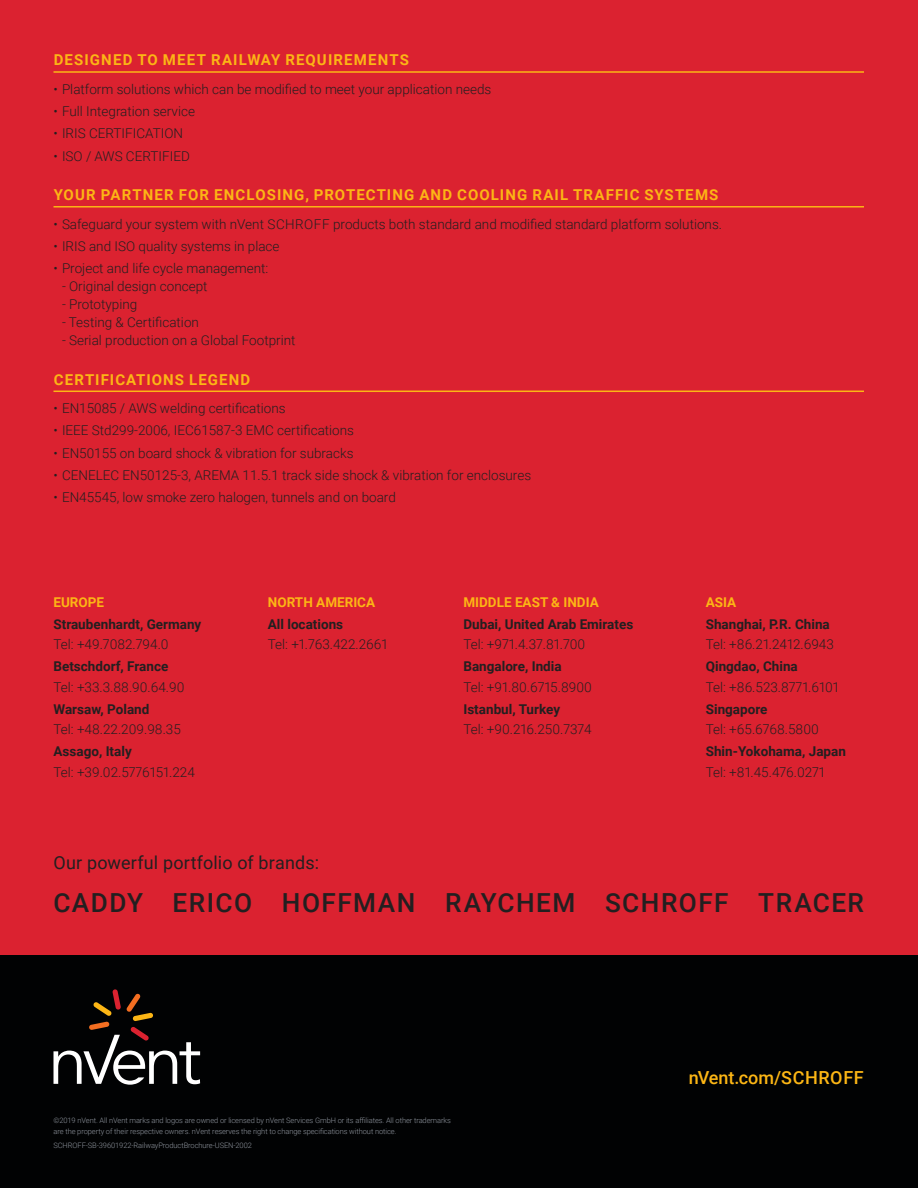
<style>
.page{position:relative;width:918px;height:1188px;background:#fff}
.page>*{position:absolute;margin:0;border:0;box-sizing:border-box;transform-origin:0 0}
.t1{font:500 26.25px "Roboto";letter-spacing:.055em;color:#231f20}
.t2{font:18px "Roboto";letter-spacing:.01em;color:#231f20}
.t3{font:500 18px "Roboto";letter-spacing:.015em;color:#fcb615}
.Header{font:700 15px "Roboto";letter-spacing:.075em;color:#fcb615}
.Text_2_-_nVent_Data{font:300 13.5px "Roboto";color:#231f20}
._9_bold{font:700 13.5px "Roboto";color:#231f20}
._9_bold-2{font:700 13.5px "Roboto";color:#fcb615}
.legal_text{font:300 7.5px/10.5px "Roboto";letter-spacing:-.01em;color:#8f959e}
</style>
<div class="page">
<div style="left:0;top:0;width:918px;height:956px;background:#db2230"></div>
<div style="left:0;top:956px;width:918px;height:232px;background:#010203"></div>
<svg style="left:54px;top:989px;width:146px;height:96px"></svg>
<hr style="left:54px;top:71px;width:810px;height:2px;background:#fcb615">
<hr style="left:54px;top:206px;width:810px;height:2px;background:#fcb615">
<hr style="left:54px;top:391px;width:810px;height:1px;background:#fcb615">
<p class="Header" style="left:54px;top:49px;width:357px">DESIGNED TO MEET RAILWAY REQUIREMENTS</p>
<p class="Text_2_-_nVent_Data" style="left:54px;top:80px;width:439px">• Platform solutions which can be modified to meet your application needs</p>
<p class="Text_2_-_nVent_Data" style="left:54px;top:102px;width:143px">• Full Integration service</p>
<p class="Text_2_-_nVent_Data" style="left:54px;top:124px;width:131px">• IRIS CERTIFICATION</p>
<p class="Text_2_-_nVent_Data" style="left:54px;top:146px;width:138px">• ISO / AWS CERTIFIED</p>
<p class="Header" style="left:54px;top:184px;width:666px">YOUR PARTNER FOR ENCLOSING, PROTECTING AND COOLING RAIL TRAFFIC SYSTEMS</p>
<p class="Text_2_-_nVent_Data" style="left:54px;top:214px;width:670px">• Safeguard your system with nVent SCHROFF products both standard and modified standard platform solutions.</p>
<p class="Text_2_-_nVent_Data" style="left:54px;top:237px;width:228px">• IRIS and ISO quality systems in place</p>
<p class="Text_2_-_nVent_Data" style="left:54px;top:259px;width:216px">• Project and life cycle management:</p>
<p class="Text_2_-_nVent_Data" style="left:62px;top:277px;width:147px">- Original design concept</p>
<p class="Text_2_-_nVent_Data" style="left:62px;top:295px;width:77px">- Prototyping</p>
<p class="Text_2_-_nVent_Data" style="left:62px;top:313px;width:138px">- Testing &amp; Certification</p>
<p class="Text_2_-_nVent_Data" style="left:62px;top:331px;width:235px">- Serial production on a Global Footprint</p>
<p class="Header" style="left:54px;top:369px;width:198px">CERTIFICATIONS LEGEND</p>
<p class="Text_2_-_nVent_Data" style="left:54px;top:399px;width:234px">• EN15085 / AWS welding certifications</p>
<p class="Text_2_-_nVent_Data" style="left:54px;top:421px;width:302px">• IEEE Std299-2006, IEC61587-3 EMC certifications</p>
<p class="Text_2_-_nVent_Data" style="left:54px;top:443px;width:302px">• EN50155 on board shock &amp; vibration for subracks</p>
<p class="Text_2_-_nVent_Data" style="left:54px;top:466px;width:479px">• CENELEC EN50125-3, AREMA 11.5.1 track side shock &amp; vibration for enclosures</p>
<p class="Text_2_-_nVent_Data" style="left:54px;top:488px;width:344px">• EN45545, low smoke zero halogen, tunnels and on board</p>
<p class="_9_bold-2" style="left:54px;top:592px;width:52px">EUROPE</p>
<p class="_9_bold" style="left:54px;top:615px;width:149px">Straubenhardt, Germany</p>
<p class="Text_2_-_nVent_Data" style="left:54px;top:635px;width:117px">Tel: +49.7082.794.0</p>
<p class="_9_bold" style="left:54px;top:657px;width:116px">Betschdorf, France</p>
<p class="Text_2_-_nVent_Data" style="left:54px;top:677px;width:133px">Tel: +33.3.88.90.64.90</p>
<p class="_9_bold" style="left:54px;top:700px;width:97px">Warsaw, Poland</p>
<p class="Text_2_-_nVent_Data" style="left:54px;top:720px;width:129px">Tel: +48.22.209.98.35</p>
<p class="_9_bold" style="left:54px;top:742px;width:80px">Assago, Italy</p>
<p class="Text_2_-_nVent_Data" style="left:54px;top:762px;width:143px">Tel: +39.02.5776151.224</p>
<p class="_9_bold-2" style="left:268px;top:592px;width:109px">NORTH AMERICA</p>
<p class="_9_bold" style="left:268px;top:615px;width:77px">All locations</p>
<p class="Text_2_-_nVent_Data" style="left:268px;top:635px;width:121px">Tel: +1.763.422.2661</p>
<p class="t2" style="left:54px;top:850px;width:267px">Our powerful portfolio of brands:</p>
<p class="_9_bold-2" style="left:463px;top:592px;width:137px">MIDDLE EAST &amp; INDIA</p>
<p class="_9_bold" style="left:463px;top:615px;width:171px">Dubai, United Arab Emirates</p>
<p class="Text_2_-_nVent_Data" style="left:463px;top:635px;width:123px">Tel: +971.4.37.81.700</p>
<p class="_9_bold" style="left:463px;top:657px;width:100px">Bangalore, India</p>
<p class="Text_2_-_nVent_Data" style="left:463px;top:677px;width:130px">Tel: +91.80.6715.8900</p>
<p class="_9_bold" style="left:463px;top:700px;width:98px">Istanbul, Turkey</p>
<p class="Text_2_-_nVent_Data" style="left:463px;top:720px;width:130px">Tel: +90.216.250.7374</p>
<p class="_9_bold-2" style="left:706px;top:592px;width:32px">ASIA</p>
<p class="_9_bold" style="left:706px;top:615px;width:126px">Shanghai, P.R. China</p>
<p class="Text_2_-_nVent_Data" style="left:706px;top:635px;width:130px">Tel: +86.21.2412.6943</p>
<p class="_9_bold" style="left:706px;top:657px;width:94px">Qingdao, China</p>
<p class="Text_2_-_nVent_Data" style="left:706px;top:677px;width:134px">Tel: +86.523.8771.6101</p>
<p class="_9_bold" style="left:706px;top:700px;width:63px">Singapore</p>
<p class="Text_2_-_nVent_Data" style="left:706px;top:720px;width:115px">Tel: +65.6768.5800</p>
<p class="_9_bold" style="left:706px;top:742px;width:142px">Shin-Yokohama, Japan</p>
<p class="Text_2_-_nVent_Data" style="left:706px;top:762px;width:121px">Tel: +81.45.476.0271</p>
<p class="t1" style="left:54px;top:885px;width:812px">CADDY ERICO HOFFMAN RAYCHEM SCHROFF TRACER</p>
<p class="legal_text" style="left:54px;top:1115px;width:399px">©2019 nVent. All nVent marks and logos are owned or licensed by nVent Services GmbH or its affiliates. All other trademarks are the property of their respective owners. nVent reserves the right to change specifications without notice.</p>
<p class="legal_text" style="left:54px;top:1140px;width:200px">SCHROFF-SB-39601922-RailwayProductBrochure-USEN-2002</p>
<p class="t3" style="left:689px;top:1065px;width:176px">nVent.com/SCHROFF</p>
</div>
